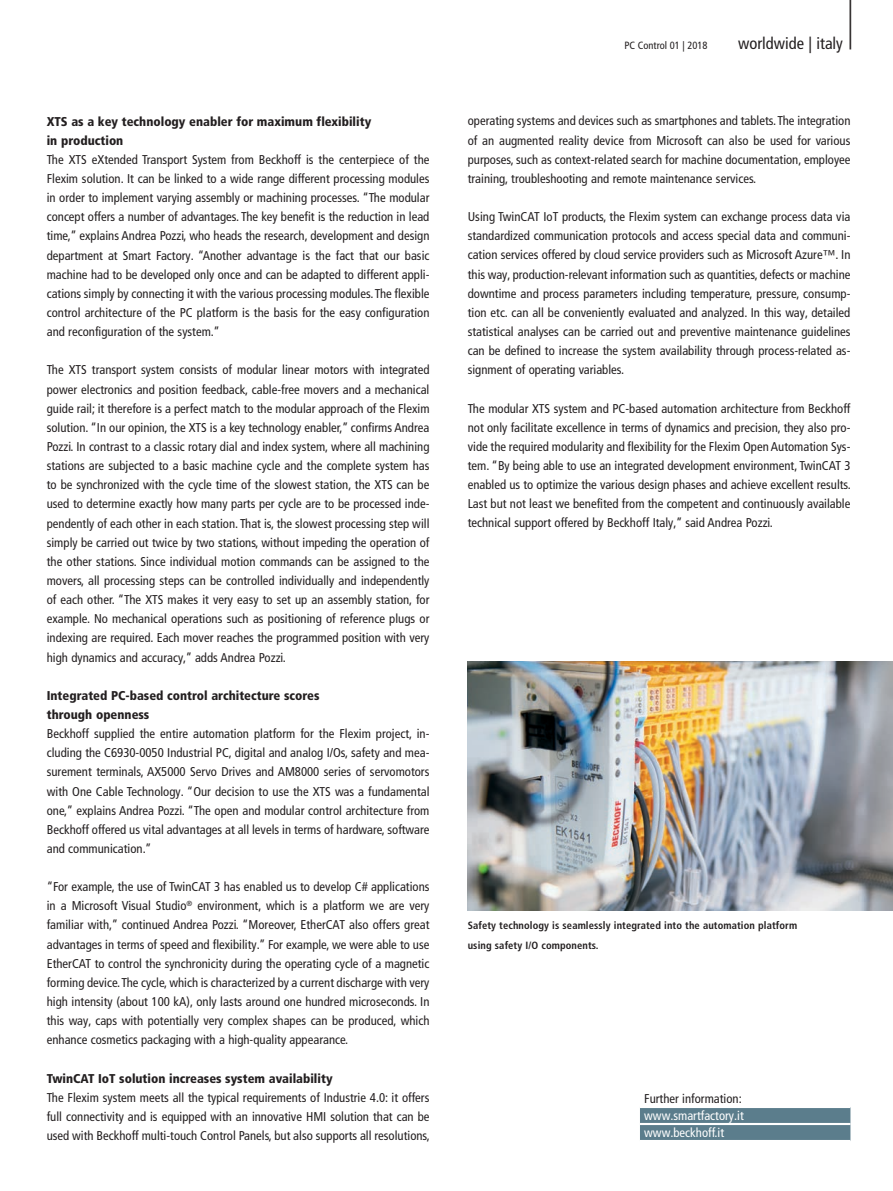
<style>
.page{position:relative;width:893px;height:1191px;background:#fff}
.page>*{position:absolute;margin:0;border:0;box-sizing:border-box;transform-origin:0 0}
.t1{font:300 condensed 61.8px "Frutiger LT Pro";color:#231f20;scale:.49 1}
.t2{font:condensed 16.5px "Frutiger LT Pro";color:#231f20}
.t3{font:condensed 12.75px/19.2px "Frutiger LT Pro";color:#231f20;text-align:justify}
.t4{font:900 condensed 12.75px/19.2px "Frutiger LT Pro";color:#231f20}
.t5{font:condensed 12.75px/17px "Frutiger LT Pro";color:#fff}
.t6{font:700 condensed 10.5px/19.2px "Frutiger LT Pro";letter-spacing:.01em;color:#231f20}
.t7{font:condensed 10.5px "Frutiger LT Pro";color:#231f20}
</style>
<div class="page">
<img style="left:468px;top:661px;width:425px;height:249px">
<svg style="left:640px;top:1108px;width:210px;height:32px;background:#5c7d8c"></svg>
<hr style="left:640px;top:1123px;width:210px;height:2px;background:#fff">
<p class="t4" style="left:47px;top:111px;width:326px">XTS as a key technology enabler for maximum flexibility in production</p>
<p class="t3" style="left:47px;top:150px;width:384px">The XTS eXtended Transport System from Beckhoff is the centerpiece of the Flexim solution. It can be linked to a wide range different processing modules in order to implement varying assembly or machining processes. “The modular concept offers a number of advantages. The key benefit is the reduction in lead time,” explains Andrea Pozzi, who heads the research, development and design department at Smart Factory. “Another advantage is the fact that our basic machine had to be developed only once and can be adapted to different appli&shy;cations simply by connecting it with the various processing modules. The flexible control architecture of the PC platform is the basis for the easy configuration and reconfiguration of the system.”</p>
<p class="t3" style="left:47px;top:360px;width:384px">The XTS transport system consists of modular linear motors with integrated power electronics and position feedback, cable-free movers and a mechanical guide rail; it therefore is a perfect match to the modular approach of the Flexim solution. “In our opinion, the XTS is a key technology enabler,” confirms Andrea Pozzi. In contrast to a classic rotary dial and index system, where all machining stations are subjected to a basic machine cycle and the complete system has to be synchronized with the cycle time of the slowest station, the XTS can be used to determine exactly how many parts per cycle are to be processed inde&shy;pendently of each other in each station. That is, the slowest processing step will simply be carried out twice by two stations, without impeding the operation of the other stations. Since individual motion commands can be assigned to the movers, all processing steps can be controlled individually and independently of each other. “The XTS makes it very easy to set up an assembly station, for example. No mechanical operations such as positioning of reference plugs or indexing are required. Each mover reaches the programmed position with very high dynamics and accuracy,” adds Andrea Pozzi.</p>
<p class="t4" style="left:47px;top:686px;width:274px">Integrated PC-based control architecture scores through openness</p>
<p class="t3" style="left:47px;top:724px;width:384px">Beckhoff supplied the entire automation platform for the Flexim project, in&shy;cluding the C6930-0050 Industrial PC, digital and analog I/Os, safety and mea&shy;surement terminals, AX5000 Servo Drives and AM8000 series of servomotors with One Cable Technology. “Our decision to use the XTS was a fundamental one,” explains Andrea Pozzi. “The open and modular control architecture from Beckhoff offered us vital advantages at all levels in terms of hardware, software and communication.”</p>
<p class="t3" style="left:47px;top:877px;width:384px">“For example, the use of TwinCAT 3 has enabled us to develop C# applications in a Microsoft Visual Studio<sup>®</sup> environment, which is a platform we are very familiar with,” continued Andrea Pozzi. “Moreover, EtherCAT also offers great advantages in terms of speed and flexibility.” For example, we were able to use EtherCAT to control the synchronicity during the operating cycle of a magnetic forming device. The cycle, which is characterized by a current discharge with very high intensity (about 100 kA), only lasts around one hundred microseconds. In this way, caps with potentially very complex shapes can be produced, which enhance cosmetics packaging with a high-quality appearance.</p>
<p class="t4" style="left:47px;top:1068px;width:287px">TwinCAT IoT solution increases system availability</p>
<p class="t3" style="left:47px;top:1087px;width:385px">The Flexim system meets all the typical requirements of Industrie 4.0: it offers full connectivity and is equipped with an innovative HMI solution that can be used with Beckhoff multi-touch Control Panels, but also supports all resolutions,</p>
<h1 class="t1" style="left:847px;top:-23px;width:15px">|</h1>
<p class="t7" style="left:624px;top:39px;width:85px">PC Control 01 | 2018</p>
<p class="t2" style="left:738px;top:34px;width:106px">worldwide | italy</p>
<p class="t3" style="left:468px;top:112px;width:384px">operating systems and devices such as smartphones and tablets. The integration of an augmented reality device from Microsoft can also be used for various purposes, such as context-related search for machine documentation, employee training, troubleshooting and remote maintenance services.</p>
<p class="t3" style="left:468px;top:207px;width:384px">Using TwinCAT IoT products, the Flexim system can exchange process data via standardized communication protocols and access special data and communi&shy;cation services offered by cloud service providers such as Microsoft Azure™. In this way, production-relevant information such as quantities, defects or machine downtime and process parameters including temperature, pressure, consump&shy;tion etc. can all be conveniently evaluated and analyzed. In this way, detailed statistical analyses can be carried out and preventive maintenance guidelines can be defined to increase the system availability through process-related as&shy;signment of operating variables.</p>
<p class="t3" style="left:468px;top:399px;width:385px">The modular XTS system and PC-based automation architecture from Beckhoff not only facilitate excellence in terms of dynamics and precision, they also pro&shy;vide the required modularity and flexibility for the Flexim Open Automation Sys&shy;tem. “By being able to use an integrated development environment, TwinCAT 3 enabled us to optimize the various design phases and achieve excellent results.<br>Last but not least we benefited from the competent and continuously available technical support offered by Beckhoff Italy,” said Andrea Pozzi.</p>
<p class="t6" style="left:468px;top:916px;width:331px">Safety technology is seamlessly integrated into the automation platform using safety I/O components.</p>
<p class="t3" style="left:644px;top:1088px;width:99px">Further information:</p>
<p class="t5" style="left:644px;top:1107px;width:101px">www.smartfactory.it www.beckhoff.it</p>
</div>
